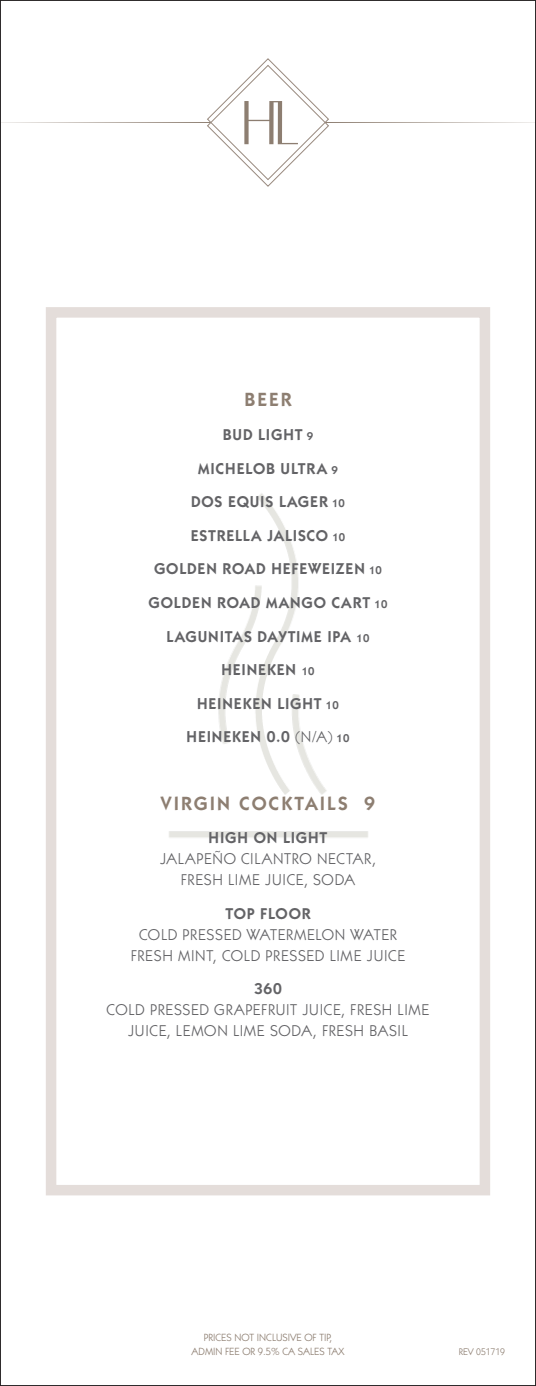
<style>
.page{position:relative;width:536px;height:1386px;background:#fff}
.page>*{position:absolute;margin:0;border:0;box-sizing:border-box;transform-origin:0 0}
.Body{font:600 19.25px "Itc Kabel";letter-spacing:.105em;color:#8d7e71}
.Body-2{font:15.75px/21px "Itc Kabel";letter-spacing:.045em;color:#636366;text-align:center}
.Body-3{font:600 15.75px "Itc Kabel";letter-spacing:.055em;color:#636366}
.t1{font:10.5px/13.1px "Itc Kabel";color:#8d7e71;text-align:center}
.t2{font:9.62px "Itc Kabel";color:#8d7e71}
.s1{font-size:11.38px}
.s2{font-weight:400}
.s3{font-weight:600}
</style>
<div class="page">
<img style="left:169px;top:493px;width:199px;height:345px">
<hr style="left:0;top:122px;width:536px;height:1px;background:#8d7e71">
<svg style="left:207px;top:58px;width:122px;height:129px"></svg>
<div style="left:46px;top:307px;width:444px;height:888px;border:10px solid #e4ddda"></div>
<p class="Body" style="left:244px;top:388px;width:49px">BEER</p>
<p class="Body-3" style="left:223px;top:425px;width:92px">BUD LIGHT <span class="s1">9</span></p>
<p class="Body-3" style="left:198px;top:459px;width:141px">MICHELOB ULTRA <span class="s1">9</span></p>
<p class="Body-3" style="left:191px;top:493px;width:155px">DOS EQUIS LAGER <span class="s1">10</span></p>
<p class="Body-3" style="left:190px;top:526px;width:156px">ESTRELLA JALISCO <span class="s1">10</span></p>
<p class="Body-3" style="left:154px;top:560px;width:229px">GOLDEN ROAD HEFEWEIZEN <span class="s1">10</span></p>
<p class="Body-3" style="left:149px;top:593px;width:240px">GOLDEN ROAD MANGO CART <span class="s1">10</span></p>
<p class="Body-3" style="left:166px;top:627px;width:204px">LAGUNITAS DAYTIME IPA <span class="s1">10</span></p>
<p class="Body-3" style="left:221px;top:661px;width:94px">HEINEKEN <span class="s1">10</span></p>
<p class="Body-3" style="left:197px;top:694px;width:143px">HEINEKEN LIGHT <span class="s1">10</span></p>
<p class="Body-3" style="left:186px;top:728px;width:164px">HEINEKEN 0.0 <span class="s2">(N/A)</span> <span class="s1">10</span></p>
<p class="Body" style="left:161px;top:792px;width:215px">VIRGIN COCKTAILS 9</p>
<p class="Body-2" style="left:160px;top:827px;width:217px"><span class="s3">HIGH ON LIGHT<br></span>JALAPEÑO CILANTRO NECTAR,<br>FRESH LIME JUICE, SODA</p>
<p class="Body-2" style="left:131px;top:903px;width:276px"><span class="s3">TOP FLOOR<br></span>COLD PRESSED WATERMELON WATER<br>FRESH MINT, COLD PRESSED LIME JUICE</p>
<p class="Body-2" style="left:106px;top:978px;width:324px"><span class="s3">360<br></span>COLD PRESSED GRAPEFRUIT JUICE, FRESH LIME<br>JUICE, LEMON LIME SODA, FRESH BASIL</p>
<p class="t1" style="left:191px;top:1331px;width:154px">PRICES NOT INCLUSIVE OF TIP,<br>ADMIN FEE OR 9.5% CA SALES TAX</p>
<p class="t2" style="left:458px;top:1346px;width:48px">REV 051719</p>
</div>
